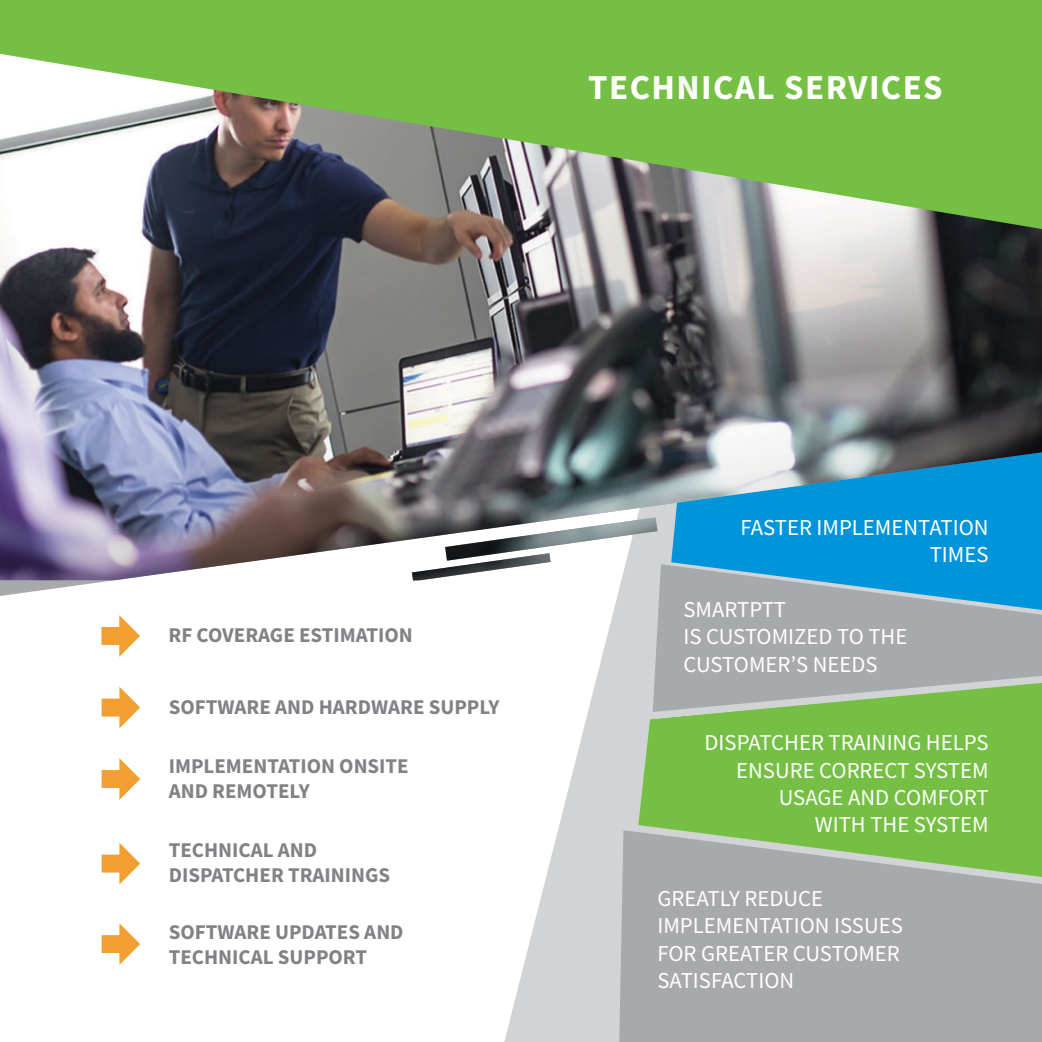
<style>
.page{position:relative;width:1042px;height:1042px;background:#fff}
.page>*{position:absolute;margin:0;border:0;box-sizing:border-box;transform-origin:0 0}
.t1{font:700 35px "Source Sans Pro";letter-spacing:.04em;color:#fff}
.t2{font:22.75px/27.3px "Source Sans Pro";color:#fff;text-align:right}
.t3{font:700 21px/25.2px "Source Sans Pro";color:#808285}
</style>
<div class="page">
<svg style="left:504px;top:596px;width:148px;height:446px"></svg>
<div style="left:637px;top:727px;width:405px;height:88px;background:#75c044"></div>
<svg style="left:630px;top:596px;width:22px;height:34px"></svg>
<div style="left:652px;top:596px;width:390px;height:71px;background:#a7a9ac"></div>
<svg style="left:604px;top:667px;width:438px;height:60px;background:#9dbb8d"></svg>
<div style="left:619px;top:892px;width:423px;height:150px;background:#a7a9ac"></div>
<svg style="left:590px;top:815px;width:452px;height:77px;background:#99b987"></svg>
<svg style="left:102px;top:923px;width:38px;height:42px"></svg>
<svg style="left:102px;top:843px;width:38px;height:41px"></svg>
<svg style="left:102px;top:758px;width:38px;height:42px"></svg>
<svg style="left:102px;top:687px;width:38px;height:41px"></svg>
<svg style="left:101px;top:615px;width:39px;height:42px"></svg>
<svg style="left:0;top:580px;width:1042px;height:16px"></svg>
<img style="left:0;top:229px;width:1042px;height:351px">
<svg style="left:0;top:0;width:1042px;height:229px;background:#85b267"></svg>
<h1 class="t1" style="left:588px;top:63px;width:356px">TECHNICAL SERVICES</h1>
<p class="t3" style="left:169px;top:622px;width:246px">RF COVERAGE ESTIMATION</p>
<p class="t3" style="left:169px;top:693px;width:332px">SOFTWARE AND HARDWARE SUPPLY</p>
<p class="t3" style="left:169px;top:753px;width:242px">IMPLEMENTATION ONSITE<br>AND REMOTELY</p>
<p class="t3" style="left:169px;top:837px;width:223px">TECHNICAL AND<br>DISPATCHER TRAININGS</p>
<p class="t3" style="left:169px;top:919px;width:236px">SOFTWARE UPDATES AND<br>TECHNICAL SUPPORT</p>
<p class="t2" style="left:740px;top:513px;width:250px">FASTER IMPLEMENTATION<br>TIMES</p>
<p class="t2" style="left:683px;top:596px;width:225px;text-align:left">SMARTPTT<br>IS CUSTOMIZED TO THE<br>CUSTOMER’S NEEDS</p>
<p class="t2" style="left:704px;top:729px;width:286px">DISPATCHER TRAINING HELPS<br>ENSURE CORRECT SYSTEM<br>USAGE AND COMFORT<br>WITH THE SYSTEM</p>
<p class="t2" style="left:657px;top:884px;width:247px;text-align:left">GREATLY REDUCE<br>IMPLEMENTATION ISSUES<br>FOR GREATER CUSTOMER<br>SATISFACTION</p>
</div>
